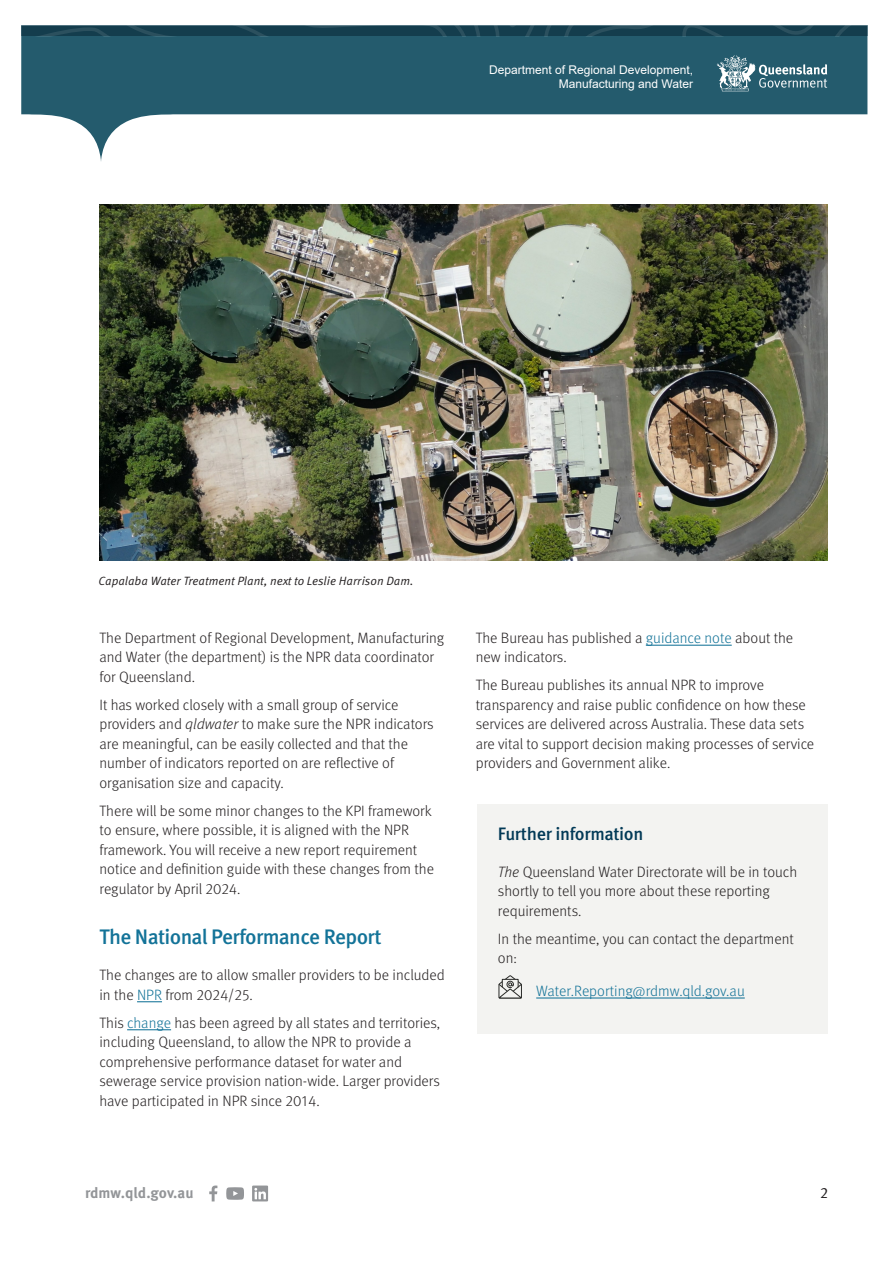
<style>
.page{position:relative;width:893px;height:1263px;background:#fff}
.page>*{position:absolute;margin:0;border:0;box-sizing:border-box;transform-origin:0 0}
.Heading_level_2{font:500 21px "Meta Pro";letter-spacing:-.03em;color:#137398}
.Further_information_heading{font:500 18px "Meta Pro";letter-spacing:-.02em;color:#013956}
.Body_text{font:300 15px/19.5px "Meta Pro";color:#231f20}
.Body_text-2{font:300 15px "Meta Pro";color:#137398}
.t1{font:700 15px "Meta Pro";letter-spacing:-.005em;color:#939598}
.t2{font:15px "Meta Pro Norm";color:#231f20}
.t3{font:12px/14px "Arial";color:#fff;text-align:right}
.Photo_caption{font:italic 12px "Meta Pro";color:#231f20}
.s1{font-style:italic}
.s2{color:#137398}
</style>
<div class="page">
<svg style="left:21px;top:36px;width:846px;height:125px;fill:#245b6d"></svg>
<svg style="left:209px;top:1185px;width:8px;height:16px"></svg>
<svg style="left:226px;top:1187px;width:18px;height:13px"></svg>
<svg style="left:252px;top:1185px;width:16px;height:16px"></svg>
<svg style="left:717px;top:55px;width:110px;height:36px;background:#598390"></svg>
<svg style="left:21px;top:26px;width:846px;height:10px;background:#173f4f"></svg>
<svg style="left:137px;top:1001px;width:25px;height:1px"></svg>
<hr style="left:127px;top:1029px;width:44px;height:1px;background:#137398">
<div style="left:476px;top:804px;width:351px;height:229px;background:#f3f3f1"></div>
<hr style="left:536px;top:997px;width:209px;height:1px;background:#137398">
<svg style="left:498px;top:975px;width:24px;height:23px"></svg>
<img style="left:99px;top:205px;width:728px;height:355px">
<hr style="left:646px;top:645px;width:86px;height:1px;background:#137398">
<p class="t3" style="left:489px;top:63px;width:206px">Department of Regional Development,<br>Manufacturing and Water</p>
<p class="Photo_caption" style="left:99px;top:572px;width:316px">Capalaba Water Treatment Plant, next to Leslie Harrison Dam.</p>
<p class="Body_text" style="left:99px;top:627px;width:346px">The Department of Regional Development, Manufacturing and Water (the department) is the NPR data coordinator for Queensland.</p>
<p class="Body_text" style="left:99px;top:694px;width:336px">It has worked closely with a small group of service providers and <span class="s1">qldwater</span> to make sure the NPR indicators are meaningful, can be easily collected and that the number of indicators reported on are reflective of organisation size and capacity.</p>
<p class="Body_text" style="left:99px;top:800px;width:336px">There will be some minor changes to the KPI framework to ensure, where possible, it is aligned with the NPR framework. You will receive a new report requirement notice and definition guide with these changes from the regulator by April 2024.</p>
<p class="Heading_level_2" style="left:99px;top:920px;width:284px">The National Performance Report</p>
<p class="Body_text" style="left:99px;top:964px;width:347px">The changes are to allow smaller providers to be included in the <span class="s2">NPR</span> from 2024/25.</p>
<p class="Body_text" style="left:99px;top:1012px;width:342px">This <span class="s2">change</span> has been agreed by all states and territories, including Queensland, to allow the NPR to provide a comprehensive performance dataset for water and sewerage service provision nation-wide. Larger providers have participated in NPR since 2014.</p>
<p class="Body_text" style="left:476px;top:627px;width:319px">The Bureau has published a <span class="s2">guidance note</span> about the new indicators.</p>
<p class="Body_text" style="left:476px;top:675px;width:340px">The Bureau publishes its annual NPR to improve transparency and raise public confidence on how these services are delivered across Australia. These data sets are vital to support decision making processes of service providers and Government alike.</p>
<p class="Further_information_heading" style="left:498px;top:820px;width:147px">Further information</p>
<p class="Body_text" style="left:498px;top:861px;width:301px"><span class="s1">The</span> Queensland Water Directorate will be in touch shortly to tell you more about these reporting requirements.</p>
<p class="Body_text" style="left:498px;top:928px;width:297px">In the meantime, you can contact the department on:</p>
<p class="Body_text-2" style="left:536px;top:980px;width:210px">Water.Reporting@rdmw.qld.gov.au</p>
<p class="t1" style="left:85px;top:1181px;width:110px">rdmw.qld.gov.au</p>
<p class="t2" style="left:820px;top:1181px;width:9px">2</p>
</div>
